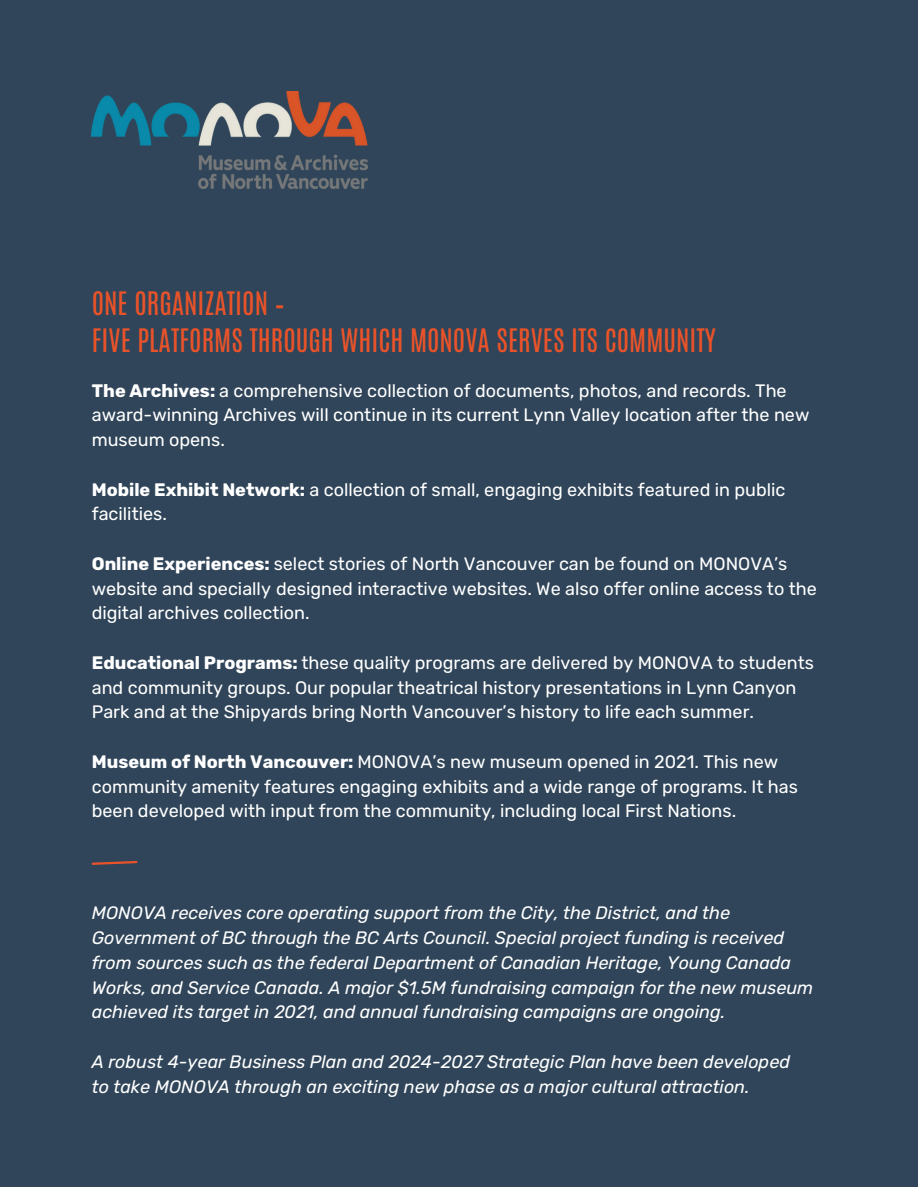
<style>
.page{position:relative;width:918px;height:1188px;background:#fff}
.page>*{position:absolute;margin:0;border:0;box-sizing:border-box;transform-origin:0 0}
.t1{font:27px/37.2px "Antonio";color:#ea5329}
.t2{font:18px/24.8px "Rubik";color:#fff}
.t3{font:italic 18px/24.8px "Rubik";color:#fff}
.s1{font-weight:700}
</style>
<div class="page">
<div style="left:0;top:0;width:918px;height:1187px;background:#304559"></div>
<img style="left:92px;top:92px;width:275px;height:97px">
<svg style="left:91px;top:860px;width:47px;height:5px"></svg>
<h1 class="t1" style="left:92px;top:285px;width:626px">ONE ORGANIZATION –<br>FIVE PLATFORMS THROUGH WHICH MONOVA SERVES ITS COMMUNITY</h1>
<p class="t2" style="left:92px;top:379px;width:719px"><span class="s1">The Archives:</span> a comprehensive collection of documents, photos, and records. The award-winning Archives will continue in its current Lynn Valley location after the new museum opens.</p>
<p class="t2" style="left:92px;top:478px;width:695px"><span class="s1">Mobile Exhibit Network:</span> a collection of small, engaging exhibits featured in public facilities.</p>
<p class="t2" style="left:92px;top:552px;width:727px"><span class="s1">Online Experiences:</span> select stories of North Vancouver can be found on MONOVA’s website and specially฀designed interactive websites. We also offer online access to the digital archives collection.</p>
<p class="t2" style="left:92px;top:651px;width:724px"><span class="s1">Educational Programs:</span> these quality programs are delivered by MONOVA to students and community groups. Our popular theatrical history presentations in Lynn Canyon<br>Park and at the Shipyards bring North Vancouver’s history to life each summer.</p>
<p class="t2" style="left:92px;top:750px;width:708px"><span class="s1">Museum of North Vancouver:</span> MONOVA’s new museum opened in 2021. This new community amenity features engaging exhibits and a wide range of programs. It has been developed with input from the community, including local First Nations.</p>
<p class="t3" style="left:92px;top:901px;width:723px">MONOVA receives core operating support from the City, the District, and the Government of BC through the BC Arts Council. Special project funding is received from sources such as the federal Department of Canadian Heritage, Young Canada Works, and Service Canada. A major $1.5M fundraising campaign for the new museum achieved its target in 2021, and annual fundraising campaigns are ongoing.</p>
<p class="t3" style="left:92px;top:1050px;width:700px">A robust 4-year Business Plan and 2024-2027 Strategic Plan have been developed to take MONOVA through an exciting new phase as a major cultural attraction.</p>
</div>
